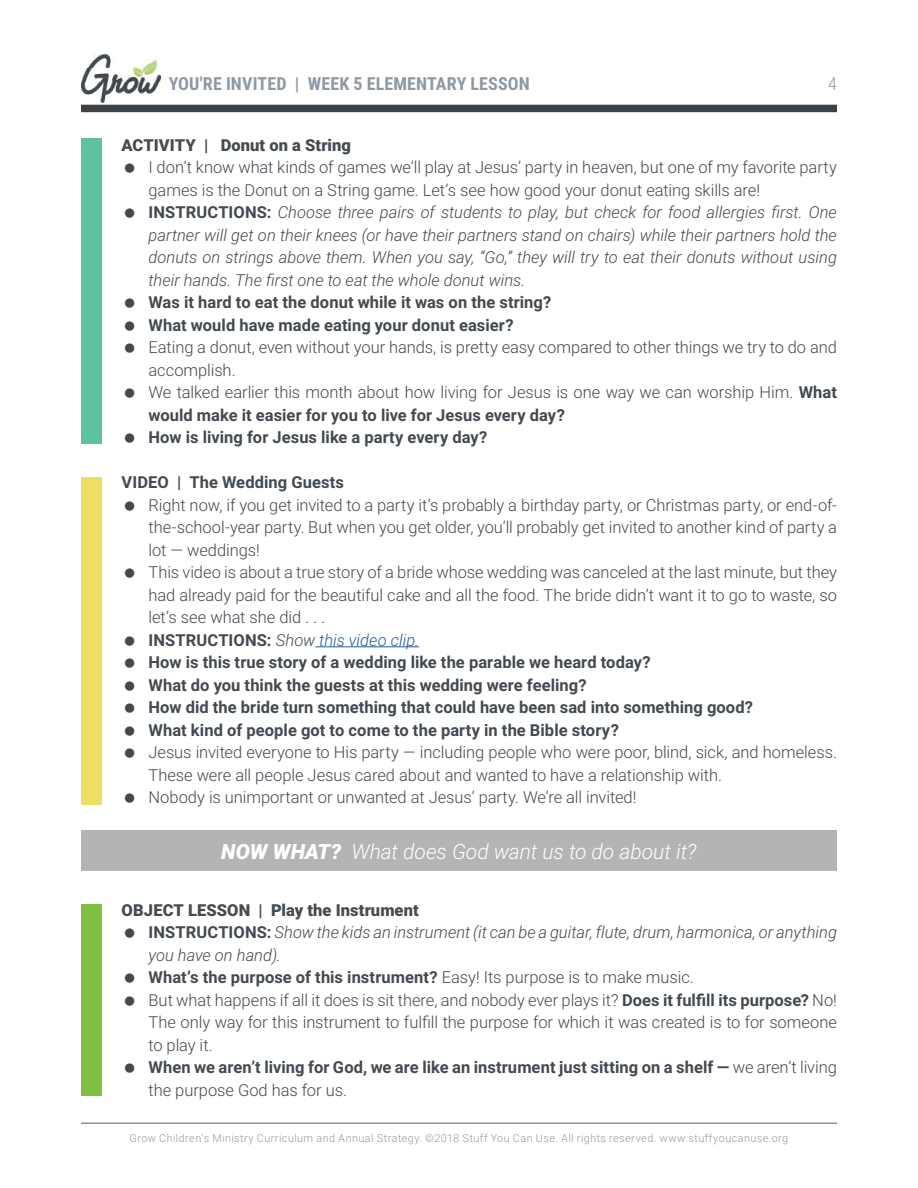
<style>
.page{position:relative;width:918px;height:1188px;background:#fff}
.page>*{position:absolute;margin:0;border:0;box-sizing:border-box;transform-origin:0 0}
.t1{font:italic 300 21px "Roboto";letter-spacing:-.005em;color:#fff}
.t2{font:700 18px "Roboto Condensed";letter-spacing:.005em;color:#8f99a4}
.t3{font:300 18px "Roboto Condensed";color:#8f99a4}
.t4{font:300 16.5px/22.5px "Roboto";letter-spacing:-.005em;color:#424950}
.t5{font:italic 300 16.5px/22.5px "Roboto";color:#424950}
.t6{font:700 16.5px/22.5px "Roboto";letter-spacing:.005em;color:#424950}
.t7{font:900 16.5px "Roboto";letter-spacing:.005em;color:#444b51}
.t8{font:300 10.8px "Roboto";letter-spacing:.04em;color:#8f99a6}
.s1{font-style:normal}
.s2{font-weight:700;font-style:normal}
.s3{font-weight:700}
.s4{font-style:italic}
.s5{font-style:italic;color:#1f5d9e}
.s6{font-weight:900}
.s7{font-weight:900;color:#444b51}
</style>
<div class="page">
<hr style="left:81px;top:1122px;width:756px;height:2px;background:#8c949e">
<div style="left:81px;top:105px;width:756px;height:7px;background:#3c4146"></div>
<img style="left:81px;top:54px;width:79px;height:49px">
<hr style="left:315px;top:646px;width:104px;height:1px;background:#1f5d9e">
<div style="left:81px;top:830px;width:756px;height:41px;background:#b2b4b6"></div>
<div style="left:81px;top:477px;width:20px;height:328px;background:#ecdf64"></div>
<div style="left:81px;top:904px;width:20px;height:192px;background:#81bf44"></div>
<div style="left:81px;top:138px;width:20px;height:305px;background:#5ec19f"></div>
<p class="t2" style="left:169px;top:76px;width:363px">YOU'RE INVITED | WEEK 5 ELEMENTARY LESSON</p>
<p class="t3" style="left:828px;top:73px;width:10px">4</p>
<p class="t7" style="left:122px;top:138px;width:231px">ACTIVITY | Donut on a String</p>
<p class="t5" style="left:148px;top:155px;width:690px"><span class="s1">I don’t know what kinds of games we’ll play at Jesus’ party in heaven, but one of my favorite party games is the Donut on a String game. Let’s see how good your donut eating skills are!<br></span><span class="s2">INSTRUCTIONS:</span> Choose three pairs of students to play, but check for food allergies first. One partner will get on their knees (or have their partners stand on chairs) while their partners hold the donuts on strings above them. When you say, “Go,” they will try to eat their donuts without using their hands. The first one to eat the whole donut wins.</p>
<p class="t6" style="left:149px;top:292px;width:404px">Was it hard to eat the donut while it was on the string?<br>What would have made eating your donut easier?</p>
<p class="t4" style="left:149px;top:337px;width:690px">Eating a donut, even without your hands, is pretty easy compared to other things we try to do and accomplish.<br>We talked earlier this month about how living for Jesus is one way we can worship Him. <span class="s3">What would make it easier for you to live for Jesus every day?<br>How is living for Jesus like a party every day?</span></p>
<p class="t6" style="left:122px;top:472px;width:224px">VIDEO | The Wedding Guests</p>
<p class="t4" style="left:148px;top:495px;width:690px">Right now, if you get invited to a party it’s probably a birthday party, or Christmas party, or end-of&shy;the-school-year party. But when you get older, you’ll probably get invited to another kind of party a lot — weddings!<br>This video is about a true story of a bride whose wedding was canceled at the last minute, but they had already paid for the beautiful cake and all the food. The bride didn’t want it to go to waste, so let’s see what she did . . .<br><span class="s3">INSTRUCTIONS:</span> <span class="s4">Show</span> <span class="s5">this video clip.<br></span><span class="s3">How is this true story of a wedding like the parable we heard today?<br>What do you think the guests at this wedding were feeling?<br>How did the bride turn something that could have been sad into something good?<br>What kind of people got to come to the party in the Bible story?</span></p>
<p class="t4" style="left:148px;top:742px;width:690px">Jesus invited everyone to His party — including people who were poor, blind, sick, and homeless.<br>These were all people Jesus cared about and wanted to have a relationship with.<br>Nobody is unimportant or unwanted at Jesus’ party. We’re all invited!</p>
<p class="t1" style="left:221px;top:842px;width:477px"><span class="s6">NOW WHAT?</span> What does God want us to do about it?</p>
<p class="t4" style="left:148px;top:900px;width:690px;text-indent:-27px"><span class="s7">OBJECT LESSON | Play the Instrument<br></span><span class="s3">INSTRUCTIONS:</span> <span class="s4">Show the kids an instrument (it can be a guitar, flute, drum, harmonica, or anything you have on hand).<br></span><span class="s3">What’s the purpose of this instrument?</span> Easy! Its purpose is to make music.<br>But what happens if all it does is sit there, and nobody ever plays it? <span class="s3">Does it fulfill its purpose?</span> No!<br>The only way for this instrument to fulfill the purpose for which it was created is to for someone to play it.<br><span class="s3">When we aren’t living for God, we are like an instrument just sitting on a shelf —</span> we aren’t living the purpose God has for us.</p>
<p class="t8" style="left:130px;top:1134px;width:660px">Grow Children's Ministry Curriculum and Annual Strategy. ©2018 Stuff You Can Use. All rights reserved. www.stuffyoucanuse.org</p>
</div>
